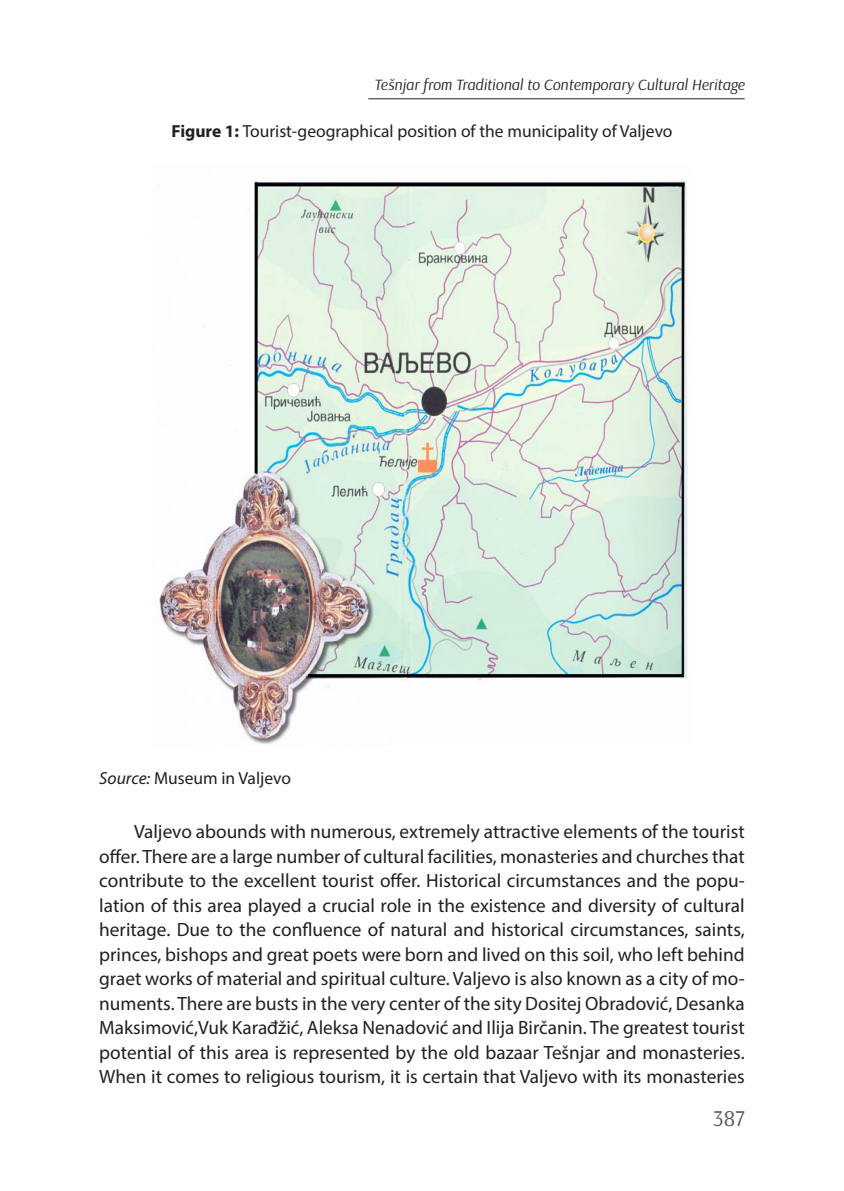
<style>
.page{position:relative;width:844px;height:1191px;background:#fff}
.page>*{position:absolute;margin:0;border:0;box-sizing:border-box;transform-origin:0 0}
.t1{font:22.75px "Arsenal";color:#57585a}
.Tekst{font:19.25px/24.5px "Myriad Pro";color:#231f20;text-align:justify}
.Slika_potpis{font:17.5px "Myriad Pro";color:#231f20}
.Slika_Izvor_-_levo{font:17.5px "Myriad Pro";color:#231f20}
.t2{font:italic 15.75px "Arsenal";color:#231f20}
.s1{font-weight:700}
.s2{font-style:italic}
</style>
<div class="page">
<hr style="left:368px;top:98px;width:376px;height:1px;background:#231f20">
<img style="left:159px;top:181px;width:529px;height:563px">
<p class="t2" style="left:374px;top:75px;width:372px">Tešnjar from Traditional to Contemporary Cultural Heritage</p>
<p class="Slika_potpis" style="left:171px;top:120px;width:502px"><span class="s1">Figure 1:</span> Tourist-geographical position of the municipality of Valjevo</p>
<p class="Slika_Izvor_-_levo" style="left:99px;top:767px;width:193px"><span class="s2">Source:</span> Museum in Valjevo</p>
<p class="Tekst" style="left:99px;top:819px;width:646px;text-indent:35px">Valjevo abounds with numerous, extremely attractive elements of the tourist offer. There are a large number of cultural facilities, monasteries and churches that contribute to the excellent tourist offer. Historical circumstances and the popu&shy;lation of this area played a crucial role in the existence and diversity of cultural heritage. Due to the confluence of natural and historical circumstances, saints, princes, bishops and great poets were born and lived on this soil, who left behind graet works of material and spiritual culture. Valjevo is also known as a city of mo&shy;numents. There are busts in the very center of the sity Dositej Obradović, Desanka Maksimović,Vuk Karađžić, Aleksa Nenadović and Ilija Birčanin. The greatest tourist potential of this area is represented by the old bazaar Tešnjar and monasteries.<br>When it comes to religious tourism, it is certain that Valjevo with its monasteries</p>
<p class="t1" style="left:712px;top:1104px;width:33px">387</p>
</div>
